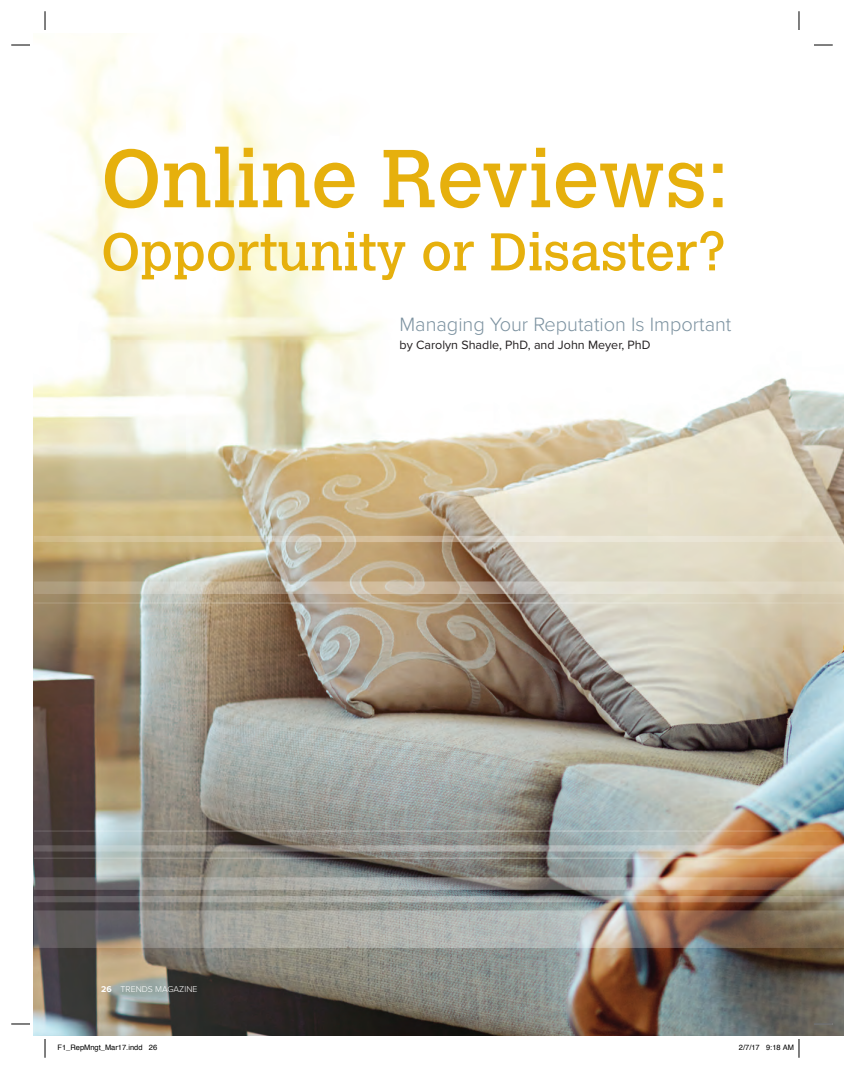
<style>
.page{position:relative;width:844px;height:1069px;background:#fff}
.page>*{position:absolute;margin:0;border:0;box-sizing:border-box;transform-origin:0 0}
.t1{font:81.25px "Calvert";color:#e6b00d}
.t2{font:52.5px "Calvert";color:#e6b00d}
.t3{font:300 20px "Proxima Nova";color:#7c92a0}
.t4{font:12.5px "Proxima Nova";color:#231f20}
.t5{font:300 8.75px "Proxima Nova";color:#fff}
.t6{font:7.5px "Helvetica";color:#000}
.s1{font-weight:700}
</style>
<div class="page">
<img style="left:34px;top:34px;width:810px;height:1001px">
<svg style="left:34px;top:877px;width:810px;height:13px"></svg>
<svg style="left:34px;top:581px;width:810px;height:13px"></svg>
<svg style="left:34px;top:910px;width:810px;height:38px"></svg>
<svg style="left:34px;top:845px;width:810px;height:6px"></svg>
<svg style="left:34px;top:896px;width:810px;height:6px"></svg>
<svg style="left:34px;top:536px;width:810px;height:6px"></svg>
<hr style="left:34px;top:830px;width:810px;height:1px;background:#fff">
<hr style="left:34px;top:602px;width:810px;height:2px;background:#fff">
<hr style="left:34px;top:857px;width:810px;height:2px;background:#fff">
<svg style="left:11px;top:44px;width:19px;height:2px"></svg>
<svg style="left:814px;top:44px;width:18px;height:2px"></svg>
<svg style="left:11px;top:1023px;width:19px;height:2px"></svg>
<svg style="left:814px;top:1023px;width:18px;height:2px"></svg>
<svg style="left:44px;top:11px;width:2px;height:19px"></svg>
<svg style="left:44px;top:1039px;width:2px;height:19px"></svg>
<svg style="left:798px;top:11px;width:2px;height:19px"></svg>
<svg style="left:798px;top:1039px;width:2px;height:19px"></svg>
<h1 class="t1" style="left:101px;top:132px;width:629px">Online Reviews:</h1>
<h2 class="t2" style="left:101px;top:221px;width:626px">Opportunity or Disaster?</h2>
<h3 class="t3" style="left:399px;top:313px;width:333px">Managing Your Reputation Is Important</h3>
<p class="t4" style="left:399px;top:337px;width:252px">by Carolyn Shadle, PhD, and John Meyer, PhD</p>
<p class="t5" style="left:101px;top:983px;width:98px"><span class="s1">26</span> TRENDS MAGAZINE</p>
<p class="t6" style="left:58px;top:1042px;width:101px">F1_RepMngt_Mar17.indd 26</p>
<p class="t6" style="left:739px;top:1042px;width:57px">2/7/17 9:18 AM</p>
</div>
